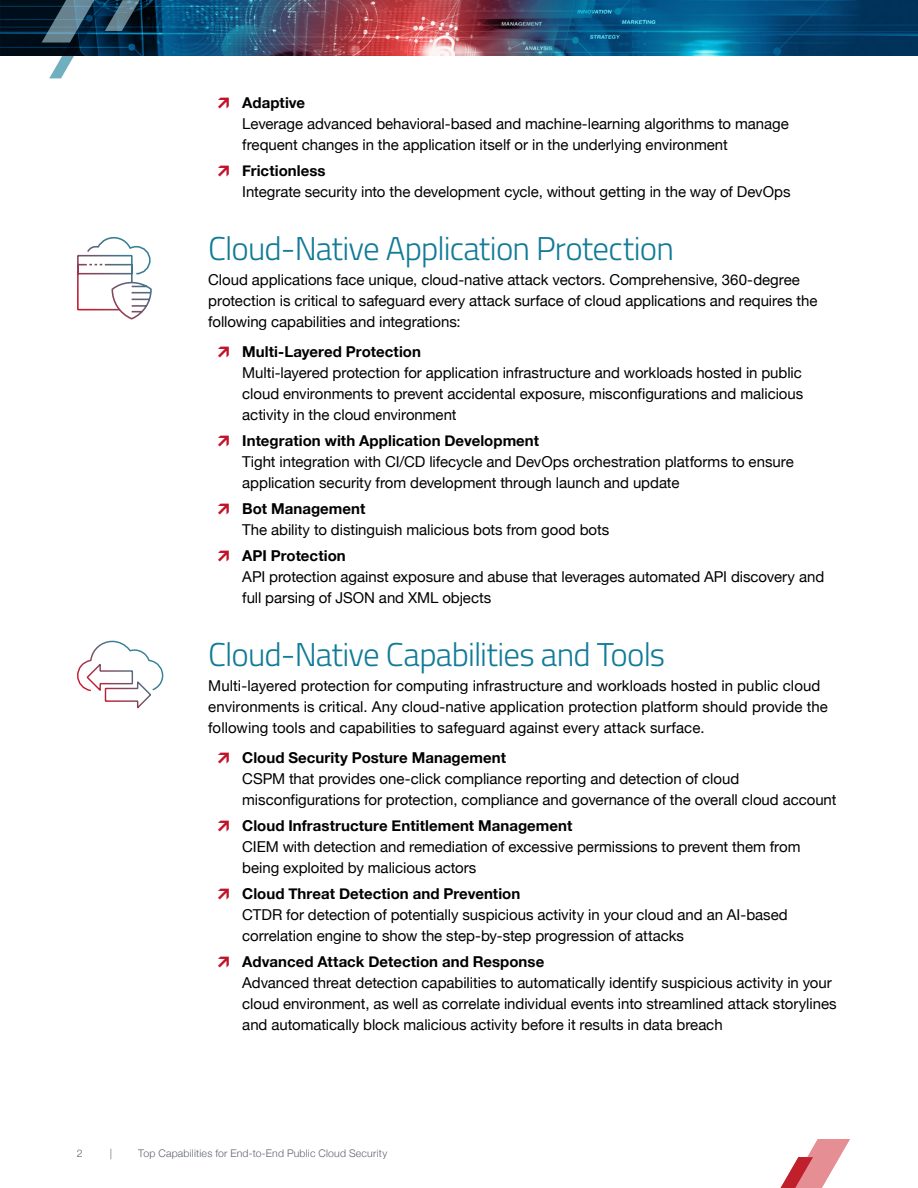
<style>
.page{position:relative;width:918px;height:1188px;background:#fff}
.page>*{position:absolute;margin:0;border:0;box-sizing:border-box;transform-origin:0 0}
.t1{font:300 33px "Titillium Web";letter-spacing:-.025em;color:#127b97}
.t2{font:15px/21px "Helvetica Neue";letter-spacing:-.005em;color:#000}
.t3{font:700 15px "Helvetica Neue";letter-spacing:.005em;color:#000}
.t4{font:300 10.5px "Helvetica Neue";letter-spacing:.02em;color:#5e636d}
</style>
<div class="page">
<img style="left:0;top:0;width:918px;height:55px">
<svg style="left:77px;top:237px;width:75px;height:83px"></svg>
<svg style="left:77px;top:640px;width:87px;height:69px"></svg>
<svg style="left:781px;top:1139px;width:69px;height:49px"></svg>
<svg style="left:42px;top:0;width:98px;height:78px"></svg>
<p class="t3" style="left:242px;top:91px;width:64px">Adaptive</p>
<p class="t2" style="left:242px;top:114px;width:548px">Leverage advanced behavioral-based and machine-learning algorithms to manage frequent changes in the application itself or in the underlying environment</p>
<p class="t3" style="left:242px;top:159px;width:85px">Frictionless</p>
<p class="t2" style="left:242px;top:182px;width:550px">Integrate security into the development cycle, without getting in the way of DevOps</p>
<h1 class="t1" style="left:208px;top:225px;width:467px">Cloud-Native Application Protection</h1>
<p class="t2" style="left:208px;top:270px;width:611px">Cloud applications face unique, cloud-native attack vectors. Comprehensive, 360-degree protection is critical to safeguard every attack surface of cloud applications and requires the following capabilities and integrations:</p>
<p class="t3" style="left:242px;top:340px;width:180px">Multi-Layered Protection</p>
<p class="t2" style="left:242px;top:363px;width:563px;text-align:justify">Multi-layered protection for application infrastructure and workloads hosted in public cloud environments to prevent accidental exposure, misconfigurations and malicious activity in the cloud environment</p>
<p class="t3" style="left:242px;top:429px;width:298px">Integration with Application Development</p>
<p class="t2" style="left:242px;top:452px;width:553px">Tight integration with CI/CD lifecycle and DevOps orchestration platforms to ensure application security from development through launch and update</p>
<p class="t3" style="left:242px;top:497px;width:125px">Bot Management</p>
<p class="t2" style="left:242px;top:520px;width:368px">The ability to distinguish malicious bots from good bots</p>
<p class="t3" style="left:242px;top:544px;width:105px">API Protection</p>
<p class="t2" style="left:242px;top:567px;width:583px">API protection against exposure and abuse that leverages automated API discovery and full parsing of JSON and XML objects</p>
<h1 class="t1" style="left:208px;top:631px;width:458px">Cloud-Native Capabilities and Tools</h1>
<p class="t2" style="left:208px;top:676px;width:621px">Multi-layered protection for computing infrastructure and workloads hosted in public cloud environments is critical. Any cloud-native application protection platform should provide the following tools and capabilities to safeguard against every attack surface.</p>
<p class="t3" style="left:242px;top:746px;width:265px">Cloud Security Posture Management</p>
<p class="t2" style="left:242px;top:769px;width:596px">CSPM that provides one-click compliance reporting and detection of cloud misconfigurations for protection, compliance and governance of the overall cloud account</p>
<p class="t3" style="left:242px;top:814px;width:332px">Cloud Infrastructure Entitlement Management</p>
<p class="t2" style="left:242px;top:837px;width:560px">CIEM with detection and remediation of excessive permissions to prevent them from being exploited by malicious actors</p>
<p class="t3" style="left:242px;top:882px;width:280px">Cloud Threat Detection and Prevention</p>
<p class="t2" style="left:242px;top:905px;width:547px">CTDR for detection of potentially suspicious activity in your cloud and an AI-based correlation engine to show the step-by-step progression of attacks</p>
<p class="t3" style="left:242px;top:950px;width:304px">Advanced Attack Detection and Response</p>
<p class="t2" style="left:242px;top:973px;width:596px">Advanced threat detection capabilities to automatically identify suspicious activity in your cloud environment, as well as correlate individual events into streamlined attack storylines and automatically block malicious activity before it results in data breach</p>
<p class="t4" style="left:77px;top:1145px;width:7px">2</p>
<p class="t4" style="left:110px;top:1145px;width:4px">|</p>
<p class="t4" style="left:138px;top:1145px;width:250px">Top Capabilities for End-to-End Public Cloud Security</p>
</div>
